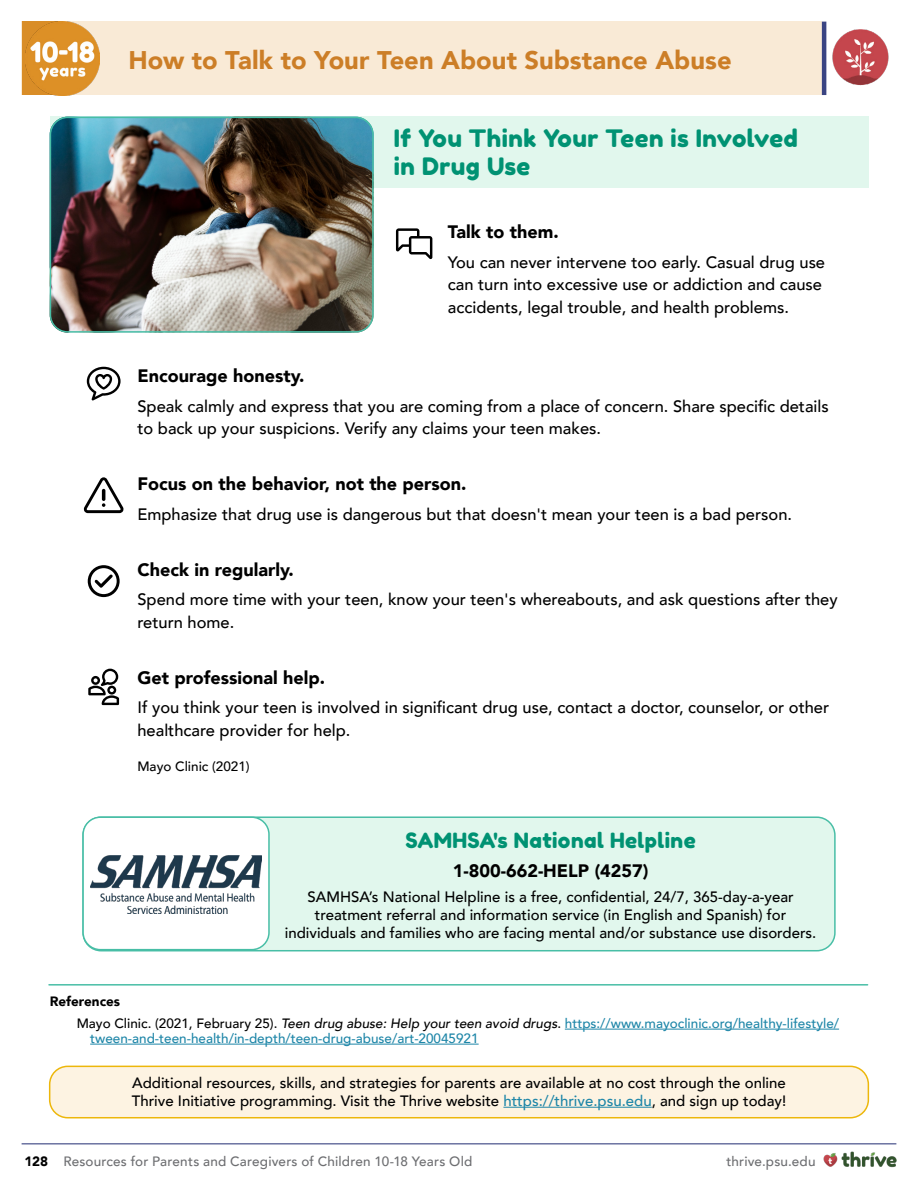
<style>
.page{position:relative;width:918px;height:1188px;background:#fff}
.page>*{position:absolute;margin:0;border:0;box-sizing:border-box;transform-origin:0 0}
.t1{font:900 25.5px "Avenir";color:#cc7e27}
.Shaded_Heading_2__Fr{font:24px/28.5px "Fredoka One";letter-spacing:.02em;color:#009273}
.Heading_3__Fredoka{font:21px "Fredoka One";letter-spacing:.02em;color:#009273}
.Body_Text{font:900 18px "Avenir";color:#000}
.Body_Text-2{font:500 16.5px/22.5px "Avenir";color:#000}
.Body_Text-3{font:500 15px/18px "Avenir";color:#000;text-align:center}
.Marketing_Blurb__Col{font:500 15px/18px "Avenir";color:#000}
.Reference_Text{font:500 13.5px/15px "Avenir";color:#1e86a8}
.t2{font:500 13.5px "Avenir";letter-spacing:.015em;color:#6d6e71}
.Reference_Text-2{font:500 13.5px "Avenir";color:#000}
.Reference_Text-3{font:900 13.5px "Avenir";color:#000}
.s1{color:#000}
.s2{font-style:italic;color:#000}
.s3{color:#1e86a8}
.s4{font-weight:900;color:#000}
</style>
<div class="page">
<div style="left:22px;top:22px;width:800px;height:73px;background:#f9ead6"></div>
<img style="left:825px;top:22px;width:64px;height:71px">
<hr style="left:822px;top:24px;width:4px;height:69px;background:#3a4482">
<div style="left:22px;top:22px;width:41px;height:73px;background:#d98d27"></div>
<img style="left:26px;top:22px;width:73px;height:73px">
<img style="left:823px;top:1151px;width:73px;height:16px">
<hr style="left:22px;top:1143px;width:874px;height:1px;background:#3a4482">
<div style="left:50px;top:117px;width:818px;height:71px;background:#e1f7ed"></div>
<hr style="left:565px;top:1029px;width:274px;height:1px;background:#1e86a8">
<hr style="left:90px;top:1044px;width:389px;height:1px;background:#1e86a8">
<svg style="left:396px;top:228px;width:36px;height:31px"></svg>
<svg style="left:87px;top:367px;width:34px;height:34px"></svg>
<svg style="left:84px;top:477px;width:40px;height:36px"></svg>
<svg style="left:88px;top:565px;width:32px;height:32px"></svg>
<svg style="left:88px;top:669px;width:31px;height:36px"></svg>
<div style="left:50px;top:1066px;width:818px;height:52px;background:#fdf3e2;border-radius:18px"></div>
<div style="left:49px;top:1066px;width:820px;height:52px;border:2px solid #edb70b;border-radius:18px"></div>
<hr style="left:503px;top:1107px;width:149px;height:1px;background:#1e86a8">
<img style="left:50px;top:117px;width:321px;height:213px">
<div style="left:50px;top:117px;width:324px;height:216px;border:2px solid #48bea6;border-radius:17px"></div>
<div style="left:83px;top:817px;width:752px;height:134px;background:#e1f7ed;border-radius:18px"></div>
<div style="left:82px;top:816px;width:754px;height:135px;border:2px solid #48bea6;border-radius:18px"></div>
<div style="left:83px;top:817px;width:186px;height:133px;background:#fff;border-radius:17px"></div>
<img style="left:91px;top:856px;width:170px;height:58px">
<div style="left:82px;top:816px;width:188px;height:134px;border:2px solid #48bea6;border-radius:17px"></div>
<hr style="left:49px;top:984px;width:819px;height:2px;background:#48bea6">
<h1 class="t1" style="left:128px;top:38px;width:605px">How to Talk to Your Teen About Substance Abuse</h1>
<h2 class="Shaded_Heading_2__Fr" style="left:394px;top:124px;width:405px">If You Think Your Teen is Involved in Drug Use</h2>
<p class="Body_Text" style="left:448px;top:217px;width:112px">Talk to them.</p>
<p class="Body_Text-2" style="left:448px;top:250px;width:379px">You can never intervene too early. Casual drug use can turn into excessive use or addiction and cause accidents, legal trouble, and health problems.</p>
<p class="Body_Text" style="left:137px;top:361px;width:168px">Encourage honesty.</p>
<p class="Body_Text-2" style="left:137px;top:394px;width:693px">Speak calmly and express that you are coming from a place of concern. Share specific details to back up your suspicions. Verify any claims your teen makes.</p>
<p class="Body_Text" style="left:137px;top:469px;width:331px">Focus on the behavior, not the person.</p>
<p class="Body_Text-2" style="left:137px;top:502px;width:656px">Emphasize that drug use is dangerous but that doesn't mean your teen is a bad person.</p>
<p class="Body_Text" style="left:137px;top:554px;width:158px">Check in regularly.</p>
<p class="Body_Text-2" style="left:137px;top:587px;width:702px">Spend more time with your teen, know your teen's whereabouts, and ask questions after they return home.</p>
<p class="Body_Text" style="left:137px;top:662px;width:189px">Get professional help.</p>
<p class="Body_Text-2" style="left:137px;top:695px;width:693px">If you think your teen is involved in significant drug use, contact a doctor, counselor, or other healthcare provider for help.</p>
<p class="Reference_Text-2" style="left:137px;top:754px;width:114px">Mayo Clinic (2021)</p>
<h3 class="Heading_3__Fredoka" style="left:406px;top:827px;width:292px">SAMHSA's National Helpline</h3>
<p class="Body_Text" style="left:453px;top:855px;width:197px">1-800-662-HELP (4257)</p>
<p class="Body_Text-3" style="left:285px;top:887px;width:533px">SAMHSA’s National Helpline is a free, confidential, 24/7, 365-day-a-year treatment referral and information service (in English and Spanish) for individuals and families who are facing mental and/or substance use disorders.</p>
<p class="Reference_Text-3" style="left:50px;top:990px;width:72px">References</p>
<p class="Reference_Text" style="left:90px;top:1015px;width:750px;text-indent:-14px"><span class="s1">Mayo Clinic. (2021, February 25).</span> <span class="s2">Teen drug abuse: Help your teen avoid drugs</span><span class="s1">.</span> https://www.mayoclinic.org/healthy-lifestyle/ tween-and-teen-health/in-depth/teen-drug-abuse/art-20045921</p>
<p class="Marketing_Blurb__Col" style="left:132px;top:1073px;width:656px">Additional resources, skills, and strategies for parents are available at no cost through the online<br>Thrive Initiative programming. Visit the Thrive website <span class="s3">https://thrive.psu.edu</span>, and sign up today!</p>
<p class="t2" style="left:25px;top:1149px;width:449px"><span class="s4">128</span> Resources for Parents and Caregivers of Children 10-18 Years Old</p>
<p class="t2" style="left:727px;top:1149px;width:91px">thrive.psu.edu</p>
</div>
